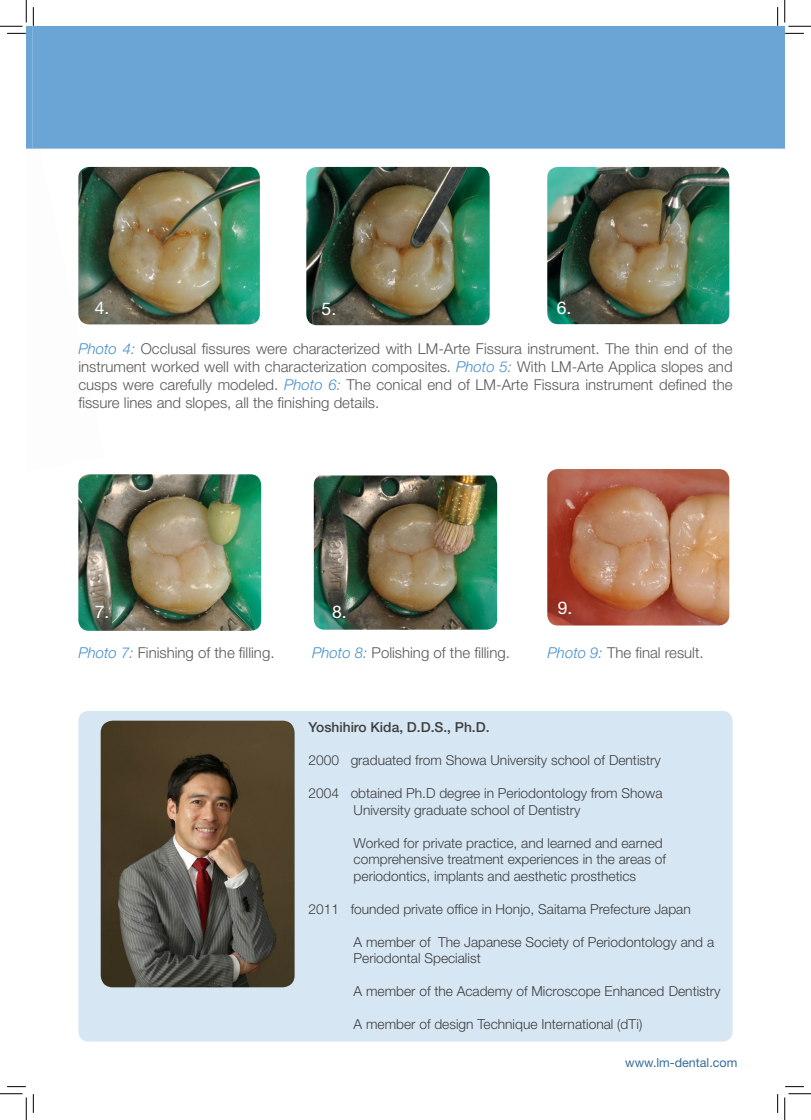
<style>
.page{position:relative;width:811px;height:1120px;background:#fff}
.page>*{position:absolute;margin:0;border:0;box-sizing:border-box;transform-origin:0 0}
.t1{font:17.5px "Helvetica Neue LT Pro";color:#fff}
.t2{font:300 15px/18px "Helvetica Neue LT Pro";color:#57585a;text-align:justify}
.t3{font:300 13.75px/16.5px "Helvetica Neue LT Pro";color:#3e3e3f}
.t4{font:500 13.75px "Helvetica Neue LT Pro";color:#3e3e3f}
.t5{font:12.5px "Helvetica Neue LT Pro";color:#346d9c}
.s1{font-style:italic;color:#468fcc}
</style>
<div class="page">
<div style="left:34px;top:26px;width:751px;height:122px;background:#6ba5d6"></div>
<img style="left:547px;top:469px;width:182px;height:156px">
<img style="left:78px;top:474px;width:183px;height:156px">
<img style="left:314px;top:475px;width:183px;height:154px">
<img style="left:547px;top:167px;width:182px;height:157px">
<img style="left:78px;top:167px;width:182px;height:157px">
<img style="left:306px;top:167px;width:184px;height:158px">
<div style="left:78px;top:710px;width:654px;height:331px;background:#d6e6f3;border-radius:10px"></div>
<img style="left:101px;top:720px;width:194px;height:266px">
<svg style="left:785px;top:33px;width:19px;height:1px"></svg>
<svg style="left:33px;top:1094px;width:1px;height:18px"></svg>
<svg style="left:777px;top:7px;width:1px;height:19px"></svg>
<svg style="left:777px;top:1094px;width:1px;height:18px"></svg>
<svg style="left:0;top:0;width:34px;height:148px"></svg>
<svg style="left:0;top:1093px;width:27px;height:26px"></svg>
<svg style="left:784px;top:0;width:27px;height:27px"></svg>
<svg style="left:784px;top:1093px;width:27px;height:26px"></svg>
<p class="t1" style="left:95px;top:297px;width:16px">4.</p>
<p class="t1" style="left:322px;top:298px;width:16px">5.</p>
<p class="t1" style="left:557px;top:297px;width:16px">6.</p>
<p class="t2" style="left:78px;top:339px;width:656px"><span class="s1">Photo 4:</span> Occlusal fissures were characterized with LM-Arte Fissura instrument. The thin end of the instrument worked well with characterization composites. <span class="s1">Photo 5:</span> With LM-Arte Applica slopes and cusps were carefully modeled. <span class="s1">Photo 6:</span> The conical end of LM-Arte Fissura instrument defined the fissure lines and slopes, all the finishing details.</p>
<p class="t1" style="left:95px;top:600px;width:16px">7.</p>
<p class="t1" style="left:332px;top:600px;width:16px">8.</p>
<p class="t1" style="left:558px;top:596px;width:16px">9.</p>
<p class="t2" style="left:78px;top:643px;width:198px"><span class="s1">Photo 7:</span> Finishing of the filling.</p>
<p class="t2" style="left:312px;top:643px;width:199px"><span class="s1">Photo 8:</span> Polishing of the filling.</p>
<p class="t2" style="left:547px;top:643px;width:158px"><span class="s1">Photo 9:</span> The final result.</p>
<p class="t4" style="left:309px;top:718px;width:182px">Yoshihiro Kida, D.D.S., Ph.D.</p>
<p class="t3" style="left:309px;top:751px;width:354px">2000 graduated from Showa University school of Dentistry</p>
<p class="t3" style="left:354px;top:784px;width:310px;text-indent:-45px">2004 obtained Ph.D degree in Periodontology from Showa<br>University graduate school of Dentistry</p>
<p class="t3" style="left:354px;top:834px;width:314px">Worked for private practice, and learned and earned comprehensive treatment experiences in the areas of periodontics, implants and aesthetic prosthetics</p>
<p class="t3" style="left:309px;top:900px;width:384px">2011 founded private office in Honjo, Saitama Prefecture Japan</p>
<p class="t3" style="left:354px;top:933px;width:362px">A member of The Japanese Society of Periodontology and a<br>Periodontal Specialist</p>
<p class="t3" style="left:354px;top:982px;width:368px">A member of the Academy of Microscope Enhanced Dentistry</p>
<p class="t3" style="left:354px;top:1015px;width:290px">A member of design Technique International (dTi)</p>
<p class="t5" style="left:625px;top:1054px;width:114px">www.lm-dental.com</p>
</div>
